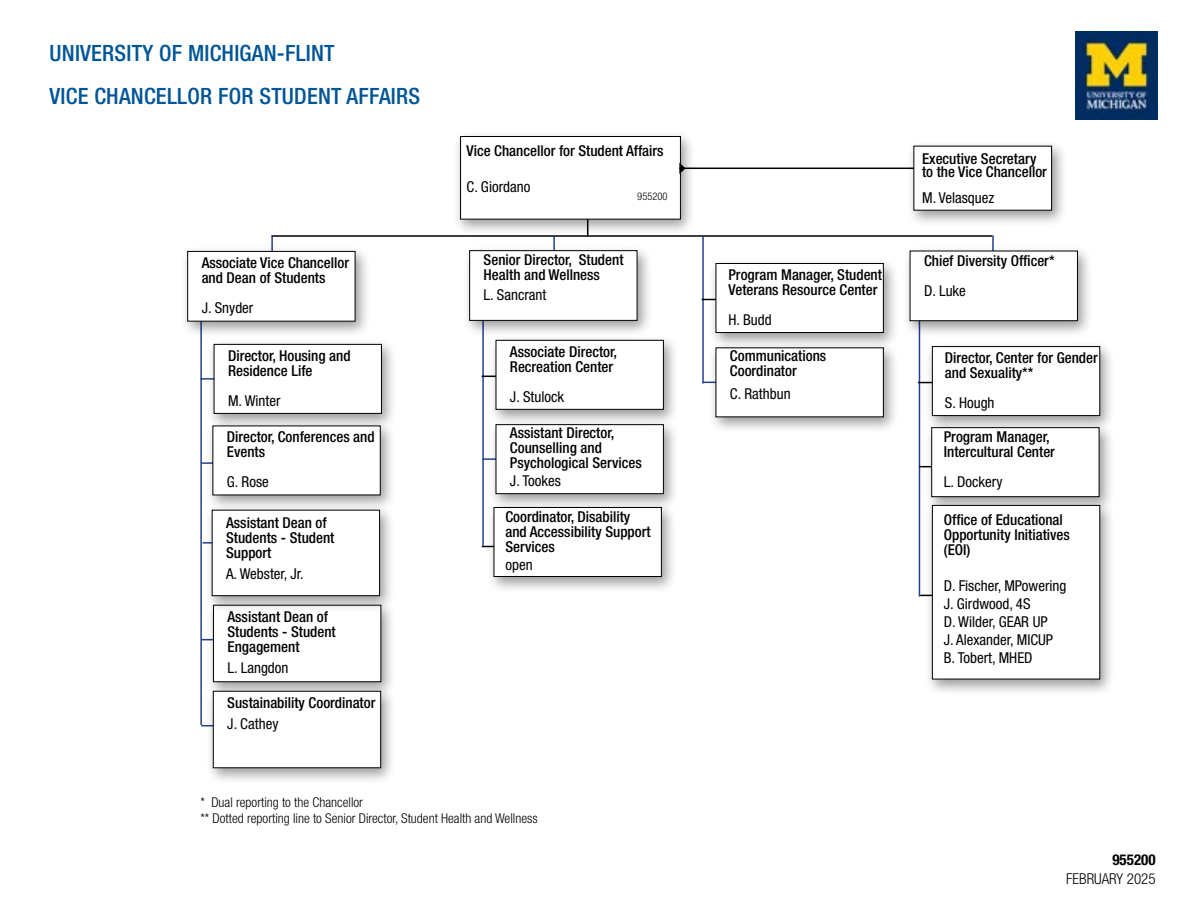
<style>
.page{position:relative;width:1188px;height:918px;background:#fff}
.page>*{position:absolute;margin:0;border:0;box-sizing:border-box;transform-origin:0 0}
.t1{font:500 condensed 22.5px "Helvetica Neue LT Pro";letter-spacing:.01em;color:#005596}
.t2{font:500 condensed 15px/15px "Helvetica Neue LT Pro";color:#000}
.t3{font:condensed 15px "Helvetica Neue LT Pro";color:#000}
.t4{font:300 condensed 15px "Helvetica Neue LT Pro";color:#000}
.t5{font:700 condensed 15px "Helvetica Neue LT Pro";color:#000}
.t6{font:300 condensed 13.5px "Helvetica Neue LT Pro";color:#000}
.t7{font:300 condensed 10.5px "Helvetica Neue LT Pro";color:#000}
</style>
<div class="page">
<hr style="left:919px;top:311px;width:1px;height:286px;background:#25408f">
<hr style="left:271px;top:237px;width:2px;height:63px;background:#25408f">
<hr style="left:200px;top:276px;width:2px;height:449px;background:#25408f">
<hr style="left:482px;top:257px;width:2px;height:289px;background:#25408f">
<hr style="left:992px;top:235px;width:2px;height:54px;background:#25408f">
<img style="left:1075px;top:31px;width:83px;height:88px">
<hr style="left:200px;top:378px;width:58px;height:2px;background:#25408f">
<hr style="left:201px;top:462px;width:58px;height:2px;background:#25408f">
<hr style="left:491px;top:168px;width:503px;height:1px;background:#000">
<div style="left:907px;top:141px;width:160px;height:87px;background:#000;opacity:.4"></div>
<div style="left:913px;top:146px;width:139px;height:65px;background:#fff;border:1px solid #000"></div>
<div style="left:181px;top:246px;width:190px;height:91px;background:#000;opacity:.4"></div>
<div style="left:187px;top:251px;width:168px;height:71px;background:#fff;border:1px solid #000"></div>
<div style="left:207px;top:339px;width:190px;height:91px;background:#000;opacity:.4"></div>
<div style="left:214px;top:344px;width:168px;height:70px;background:#fff;border:1px solid #000"></div>
<div style="left:453px;top:131px;width:243px;height:105px;background:#000;opacity:.4"></div>
<div style="left:460px;top:136px;width:221px;height:84px;background:#fff;border:1px solid #000"></div>
<svg style="left:679px;top:163px;width:7px;height:11px"></svg>
<hr style="left:553px;top:237px;width:2px;height:63px;background:#25408f">
<div style="left:206px;top:420px;width:190px;height:92px;background:#000;opacity:.4"></div>
<div style="left:212px;top:426px;width:169px;height:69px;background:#fff"></div>
<hr style="left:271px;top:235px;width:721px;height:2px;background:#000">
<hr style="left:482px;top:458px;width:58px;height:2px;background:#25408f">
<hr style="left:482px;top:376px;width:53px;height:1px;background:#000">
<div style="left:463px;top:245px;width:190px;height:92px;background:#000;opacity:.4"></div>
<div style="left:469px;top:250px;width:168px;height:71px;background:#fff;border:1px solid #000"></div>
<div style="left:489px;top:419px;width:190px;height:92px;background:#000;opacity:.4"></div>
<div style="left:496px;top:424px;width:168px;height:70px;background:#fff;border:1px solid #000"></div>
<div style="left:489px;top:335px;width:190px;height:91px;background:#000;opacity:.4"></div>
<div style="left:496px;top:340px;width:168px;height:70px;background:#fff;border:1px solid #000"></div>
<div style="left:903px;top:246px;width:190px;height:91px;background:#000;opacity:.4"></div>
<div style="left:910px;top:251px;width:168px;height:70px;background:#fff;border:1px solid #000"></div>
<hr style="left:201px;top:639px;width:58px;height:1px;background:#25408f">
<hr style="left:203px;top:542px;width:57px;height:2px;background:#25408f">
<div style="left:206px;top:600px;width:191px;height:99px;background:#000;opacity:.4"></div>
<div style="left:213px;top:605px;width:168px;height:77px;background:#fff;border:1px solid #000"></div>
<div style="left:205px;top:505px;width:191px;height:108px;background:#000;opacity:.4"></div>
<div style="left:212px;top:510px;width:168px;height:86px;background:#fff;border:1px solid #000"></div>
<hr style="left:482px;top:546px;width:53px;height:1px;background:#000">
<div style="left:487px;top:502px;width:190px;height:92px;background:#000;opacity:.4"></div>
<div style="left:494px;top:507px;width:168px;height:70px;background:#fff;border:1px solid #000"></div>
<hr style="left:702px;top:237px;width:2px;height:146px;background:#25408f">
<hr style="left:702px;top:382px;width:58px;height:1px;background:#25408f">
<hr style="left:702px;top:299px;width:53px;height:1px;background:#000">
<div style="left:709px;top:342px;width:190px;height:92px;background:#000;opacity:.4"></div>
<div style="left:716px;top:347px;width:168px;height:70px;background:#fff"></div>
<div style="left:709px;top:258px;width:190px;height:92px;background:#000;opacity:.4"></div>
<div style="left:716px;top:263px;width:168px;height:70px;background:#fff;border:1px solid #000"></div>
<hr style="left:918px;top:382px;width:54px;height:1px;background:#000">
<div style="left:925px;top:341px;width:191px;height:92px;background:#000;opacity:.4"></div>
<div style="left:932px;top:346px;width:168px;height:70px;background:#fff;border:1px solid #000"></div>
<hr style="left:919px;top:466px;width:54px;height:1px;background:#000">
<div style="left:925px;top:422px;width:190px;height:92px;background:#000;opacity:.4"></div>
<div style="left:931px;top:427px;width:168px;height:70px;background:#fff;border:1px solid #000"></div>
<hr style="left:920px;top:595px;width:54px;height:1px;background:#000">
<div style="left:925px;top:500px;width:191px;height:196px;background:#000;opacity:.4"></div>
<div style="left:932px;top:505px;width:168px;height:174px;background:#fff;border:1px solid #000"></div>
<hr style="left:201px;top:725px;width:58px;height:1px;background:#25408f">
<div style="left:206px;top:686px;width:191px;height:99px;background:#000;opacity:.4"></div>
<div style="left:213px;top:691px;width:168px;height:77px;background:#fff;border:1px solid #000"></div>
<p class="t1" style="left:50px;top:39px;width:287px">UNIVERSITY OF MICHIGAN-FLINT</p>
<p class="t1" style="left:50px;top:83px;width:372px">VICE CHANCELLOR FOR STUDENT AFFAIRS</p>
<p class="t2" style="left:202px;top:255px;width:149px">Associate Vice Chancellor and Dean of Students</p>
<p class="t3" style="left:202px;top:299px;width:53px">J. Snyder</p>
<p class="t2" style="left:228px;top:348px;width:124px">Director, Housing and<br>Residence Life</p>
<p class="t3" style="left:228px;top:392px;width:54px">M. Winter</p>
<p class="t2" style="left:227px;top:429px;width:149px">Director, Conferences and<br>Events</p>
<p class="t3" style="left:227px;top:473px;width:43px">G. Rose</p>
<p class="t2" style="left:226px;top:515px;width:102px">Assistant Dean of</p>
<p class="t2" style="left:226px;top:530px;width:110px">Students - Student</p>
<p class="t2" style="left:226px;top:545px;width:47px">Support</p>
<p class="t3" style="left:226px;top:565px;width:79px">A. Webster, Jr.</p>
<p class="t2" style="left:227px;top:609px;width:102px">Assistant Dean of</p>
<p class="t2" style="left:227px;top:624px;width:110px">Students - Student</p>
<p class="t2" style="left:227px;top:639px;width:74px">Engagement</p>
<p class="t3" style="left:227px;top:659px;width:63px">L. Langdon</p>
<p class="t2" style="left:227px;top:695px;width:150px">Sustainability Coordinator</p>
<p class="t3" style="left:227px;top:715px;width:53px">J. Cathey</p>
<p class="t2" style="left:467px;top:144px;width:199px">Vice Chancellor for Student Affairs</p>
<p class="t3" style="left:467px;top:178px;width:65px">C. Giordano</p>
<p class="t7" style="left:637px;top:190px;width:32px">955200</p>
<p class="t2" style="left:484px;top:252px;width:141px">Senior Director, Student<br>Health and Wellness</p>
<p class="t3" style="left:484px;top:286px;width:64px">L. Sancrant</p>
<p class="t2" style="left:510px;top:344px;width:109px">Associate Director,</p>
<p class="t2" style="left:510px;top:359px;width:105px">Recreation Center</p>
<p class="t3" style="left:510px;top:388px;width:56px">J. Stulock</p>
<p class="t2" style="left:510px;top:425px;width:106px">Assistant Director,</p>
<p class="t2" style="left:510px;top:440px;width:93px">Counselling and</p>
<p class="t2" style="left:510px;top:455px;width:133px">Psychological Services</p>
<p class="t3" style="left:510px;top:472px;width:53px">J. Tookes</p>
<p class="t2" style="left:505px;top:509px;width:147px">Coordinator, Disability and Accessibility Support<br>Services</p>
<p class="t3" style="left:505px;top:555px;width:29px">open</p>
<p class="t6" style="left:200px;top:794px;width:164px">* Dual reporting to the Chancellor</p>
<p class="t6" style="left:200px;top:810px;width:339px">** Dotted reporting line to Senior Director, Student Health and Wellness</p>
<p class="t2" style="left:728px;top:267px;width:155px">Program Manager, Student<br>Veterans Resource Center</p>
<p class="t3" style="left:728px;top:311px;width:45px">H. Budd</p>
<p class="t2" style="left:730px;top:348px;width:98px">Communications</p>
<p class="t2" style="left:730px;top:363px;width:68px">Coordinator</p>
<p class="t3" style="left:730px;top:384px;width:62px">C. Rathbun</p>
<p class="t2" style="left:922px;top:151px;width:126px;line-height:13.5px">Executive Secretary to the Vice Chancellor</p>
<p class="t3" style="left:922px;top:189px;width:74px">M. Velasquez</p>
<p class="t2" style="left:924px;top:253px;width:132px">Chief Diversity Officer*</p>
<p class="t3" style="left:924px;top:282px;width:43px">D. Luke</p>
<p class="t2" style="left:945px;top:350px;width:154px">Director, Center for Gender and Sexuality**</p>
<p class="t3" style="left:945px;top:394px;width:51px">S. Hough</p>
<p class="t2" style="left:944px;top:429px;width:107px">Program Manager,</p>
<p class="t2" style="left:944px;top:444px;width:113px">Intercultural Center</p>
<p class="t3" style="left:944px;top:473px;width:60px">L. Dockery</p>
<p class="t2" style="left:944px;top:512px;width:121px">Office of Educational</p>
<p class="t2" style="left:944px;top:527px;width:128px">Opportunity Initiatives (EOI)</p>
<p class="t3" style="left:944px;top:577px;width:124px">D. Fischer, MPowering</p>
<p class="t3" style="left:944px;top:595px;width:88px">J. Girdwood, 4S</p>
<p class="t3" style="left:944px;top:613px;width:105px">D. Wilder, GEAR UP</p>
<p class="t3" style="left:944px;top:631px;width:111px">J. Alexander, MICUP</p>
<p class="t3" style="left:944px;top:649px;width:90px">B. Tobert, MHED</p>
<p class="t5" style="left:1112px;top:851px;width:45px">955200</p>
<p class="t4" style="left:1066px;top:870px;width:91px">FEBRUARY 2025</p>
</div>
